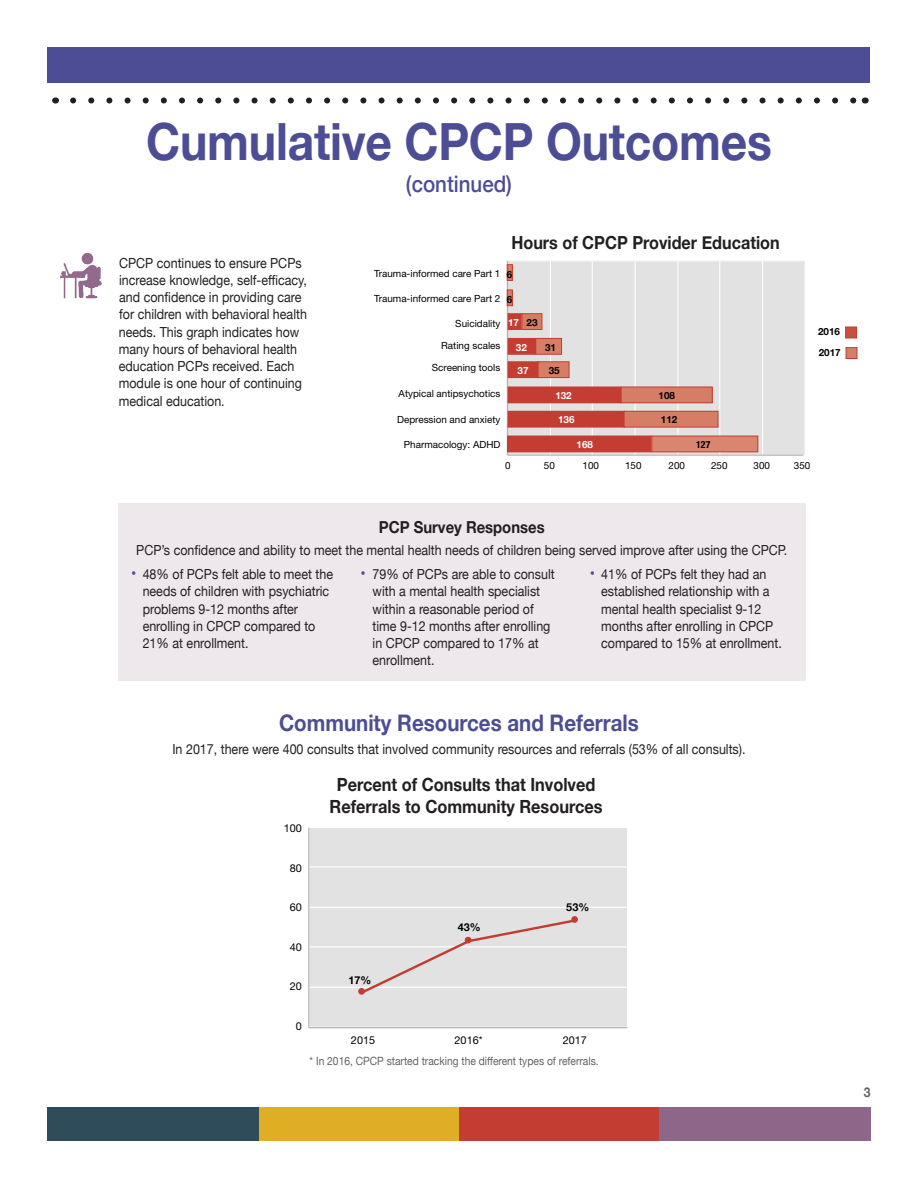
<style>
.page{position:relative;width:918px;height:1188px;background:#fff}
.page>*{position:absolute;margin:0;border:0;box-sizing:border-box;transform-origin:0 0}
.Purple_subtitles{font:700 51.3px "Helvetica Neue";letter-spacing:-.005em;color:#4d4d96;scale:.9 1}
.bold_subtitles{font:700 22.8px "Helvetica Neue";color:#4d4d96;scale:.9 1}
.bold_subtitles-2{font:500 22.8px "Helvetica Neue";color:#4d4d96;scale:.9 1}
.t1{font:700 18.15px/21.9px "Helvetica Neue";color:#231f20;text-align:center;scale:.9 1}
.t2{font:700 18px "Helvetica Neue";color:#231f20;scale:.9 1}
.t3{font:700 16.5px "Helvetica Neue";color:#231f20;scale:.9 1}
.body_text_9_25{font:13.8px/17.2px "Helvetica Neue";color:#231f20;scale:.9 1}
.quote_text{font:13.8px/17.2px "Helvetica Neue";color:#231f20;scale:.9 1}
.bold_subtitles-3{font:13.8px "Helvetica Neue";color:#231f20;scale:.9 1}
.t4{font:700 13.5px "Helvetica Neue";color:#636366;scale:.9 1}
.Purple_graph_text{font:11.4px "Helvetica Neue";color:#636366;scale:.9 1}
.t5{font:10.8px "Helvetica Neue";color:#000}
.t6{font:700 10.8px "Helvetica Neue";color:#000}
.t7{font:9.9px "Helvetica Neue";color:#000}
.t8{font:700 9.9px/20.9px "Helvetica Neue";color:#000}
.t9{font:700 9.9px "Helvetica Neue";color:#fff}
.t10{font:700 condensed 9.9px "Helvetica Neue";color:#000}
.s1{font-size:16.5px;color:#4d4d96}
</style>
<div class="page">
<div style="left:47px;top:48px;width:823px;height:35px;background:#4d4d96"></div>
<svg style="left:73px;top:98px;width:783px;height:6px"></svg>
<div style="left:118px;top:504px;width:688px;height:177px;background:#eee8ed"></div>
<div style="left:507px;top:261px;width:297px;height:194px;background:#e2e2e2"></div>
<hr style="left:550px;top:261px;width:1px;height:194px;background:#fff">
<hr style="left:592px;top:261px;width:1px;height:194px;background:#fff">
<hr style="left:635px;top:261px;width:1px;height:194px;background:#fff">
<hr style="left:677px;top:261px;width:1px;height:194px;background:#fff">
<hr style="left:719px;top:261px;width:1px;height:194px;background:#fff">
<hr style="left:762px;top:261px;width:1px;height:194px;background:#fff">
<div style="left:507px;top:260px;width:299px;height:196px;border:1px solid #fff"></div>
<hr style="left:508px;top:455px;width:295px;height:1px;background:#b3b3b3">
<hr style="left:507px;top:261px;width:1px;height:194px;background:#b3b3b3">
<div style="left:508px;top:436px;width:144px;height:16px;background:#c43d32"></div>
<div style="left:508px;top:411px;width:117px;height:16px;background:#c43d32"></div>
<div style="left:508px;top:387px;width:113px;height:16px;background:#c43d32"></div>
<div style="left:508px;top:362px;width:31px;height:16px;background:#c43d32"></div>
<div style="left:508px;top:361px;width:31px;height:17px;border:1px solid #c43d32"></div>
<div style="left:508px;top:338px;width:28px;height:16px;background:#c43d32"></div>
<div style="left:508px;top:338px;width:28px;height:17px;border:1px solid #c43d32"></div>
<div style="left:508px;top:314px;width:14px;height:16px;background:#c43d32"></div>
<div style="left:508px;top:313px;width:14px;height:17px;border:1px solid #c43d32"></div>
<div style="left:652px;top:436px;width:106px;height:16px;background:#d8866f"></div>
<div style="left:652px;top:436px;width:106px;height:16px;border:1px solid #c43d32"></div>
<div style="left:624px;top:411px;width:94px;height:16px;background:#d67d66"></div>
<div style="left:624px;top:411px;width:94px;height:16px;border:1px solid #c43d32"></div>
<div style="left:621px;top:387px;width:91px;height:16px;background:#d67d66"></div>
<div style="left:621px;top:387px;width:92px;height:16px;border:1px solid #c43d32"></div>
<div style="left:846px;top:327px;width:11px;height:11px;background:#c8503f"></div>
<div style="left:845px;top:327px;width:12px;height:11px;border:1px solid #c43d32"></div>
<div style="left:846px;top:348px;width:11px;height:11px;background:#d67d66"></div>
<div style="left:846px;top:347px;width:11px;height:12px;border:1px solid #c43d32"></div>
<div style="left:538px;top:362px;width:31px;height:16px;background:#d67d66"></div>
<div style="left:538px;top:361px;width:31px;height:17px;border:1px solid #c43d32"></div>
<div style="left:536px;top:338px;width:26px;height:16px;background:#d67d66"></div>
<div style="left:536px;top:338px;width:26px;height:17px;border:1px solid #c43d32"></div>
<div style="left:522px;top:314px;width:20px;height:16px;background:#d67d66"></div>
<div style="left:522px;top:313px;width:20px;height:17px;border:1px solid #c43d32"></div>
<div style="left:507px;top:290px;width:5px;height:16px;background:#d67d66"></div>
<div style="left:507px;top:290px;width:6px;height:16px;border:1px solid #c43d32"></div>
<div style="left:507px;top:265px;width:5px;height:15px;background:#d67d66"></div>
<div style="left:507px;top:264px;width:6px;height:17px;border:1px solid #c43d32"></div>
<div style="left:659px;top:1107px;width:212px;height:34px;background:#8e6689"></div>
<div style="left:459px;top:1107px;width:200px;height:34px;background:#c43d32"></div>
<div style="left:259px;top:1107px;width:200px;height:34px;background:#e0ae24"></div>
<div style="left:47px;top:1107px;width:212px;height:34px;background:#2f4c5b"></div>
<img style="left:60px;top:253px;width:42px;height:46px">
<div style="left:310px;top:829px;width:317px;height:199px;background:#e2e2e2"></div>
<hr style="left:309px;top:987px;width:320px;height:1px;background:#fff">
<hr style="left:309px;top:946px;width:320px;height:1px;background:#fff">
<hr style="left:309px;top:907px;width:320px;height:1px;background:#fff">
<hr style="left:309px;top:866px;width:320px;height:2px;background:#fff">
<hr style="left:308px;top:828px;width:2px;height:200px;background:#b3b3b3">
<hr style="left:309px;top:1027px;width:318px;height:1px;background:#b3b3b3">
<div style="left:358px;top:988px;width:7px;height:7px;border:1px solid #c43b32;border-radius:50%"></div>
<svg style="left:359px;top:917px;width:219px;height:78px"></svg>
<div style="left:571px;top:916px;width:7px;height:7px;border:1px solid #c43b32;border-radius:50%"></div>
<p class="Purple_subtitles" style="left:146px;top:101px;width:697px">Cumulative CPCP Outcomes</p>
<p class="bold_subtitles-2" style="left:406px;top:165px;width:119px">(continued)</p>
<p class="body_text_9_25" style="left:119px;top:255px;width:211px">CPCP continues to ensure PCPs increase knowledge, self-efficacy, and confidence in providing care for children with behavioral health needs. This graph indicates how many hours of behavioral health education PCPs received. Each module is one hour of continuing medical education.</p>
<p class="t2" style="left:511px;top:228px;width:300px">Hours of CPCP Provider Education</p>
<p class="t7" style="left:374px;top:268px;width:128px">Trauma-informed care Part 1</p>
<p class="t8" style="left:507px;top:264px;width:7px">6</p>
<p class="t8" style="left:507px;top:289px;width:7px">6</p>
<p class="t7" style="left:374px;top:292px;width:128px">Trauma-informed care Part 2</p>
<p class="t7" style="left:455px;top:318px;width:47px">Suicidality</p>
<p class="t7" style="left:441px;top:340px;width:61px">Rating scales</p>
<p class="t7" style="left:432px;top:362px;width:70px">Screening tools</p>
<p class="t8" style="left:527px;top:312px;width:12px">23</p>
<p class="t9" style="left:508px;top:315px;width:12px">17</p>
<p class="t9" style="left:516px;top:339px;width:12px">32</p>
<p class="t9" style="left:518px;top:363px;width:12px">37</p>
<p class="t8" style="left:545px;top:337px;width:12px">31</p>
<p class="t8" style="left:549px;top:360px;width:12px">35</p>
<p class="t7" style="left:399px;top:388px;width:103px">Atypical antipsychotics</p>
<p class="t7" style="left:397px;top:413px;width:105px">Depression and anxiety</p>
<p class="t9" style="left:555px;top:388px;width:18px">132</p>
<p class="t9" style="left:558px;top:411px;width:18px">136</p>
<p class="t8" style="left:659px;top:385px;width:18px">108</p>
<p class="t8" style="left:661px;top:409px;width:18px">112</p>
<p class="t7" style="left:404px;top:438px;width:98px">Pharmacology: ADHD</p>
<p class="t9" style="left:577px;top:436px;width:18px">168</p>
<p class="t10" style="left:696px;top:436px;width:16px">127</p>
<p class="t7" style="left:505px;top:459px;width:7px">0</p>
<p class="t7" style="left:544px;top:459px;width:12px">50</p>
<p class="t7" style="left:583px;top:459px;width:18px">100</p>
<p class="t7" style="left:625px;top:459px;width:18px">150</p>
<p class="t7" style="left:669px;top:459px;width:18px">200</p>
<p class="t7" style="left:711px;top:459px;width:18px">250</p>
<p class="t8" style="left:818px;top:322px;width:24px">2016<br>2017</p>
<p class="t7" style="left:754px;top:459px;width:18px">300</p>
<p class="t7" style="left:794px;top:459px;width:18px">350</p>
<p class="t3" style="left:379px;top:514px;width:186px">PCP Survey Responses</p>
<p class="body_text_9_25" style="left:136px;top:542px;width:725px">PCP’s confidence and ability to meet the mental health needs of children being served improve after using the CPCP.</p>
<p class="body_text_9_25" style="left:143px;top:566px;width:213px;text-indent:-11px"><span class="s1">•</span> 48% of PCPs felt able to meet the needs of children with psychiatric problems 9-12 months after enrolling in CPCP compared to<br>21% at enrollment.</p>
<p class="quote_text" style="left:373px;top:566px;width:204px;text-indent:-12px"><span class="s1">•</span> 79% of PCPs are able to consult with a mental health specialist within a reasonable period of time 9-12 months after enrolling in CPCP compared to 17% at enrollment.</p>
<p class="body_text_9_25" style="left:601px;top:566px;width:202px;text-indent:-11px"><span class="s1">•</span> 41% of PCPs felt they had an established relationship with a mental health specialist 9-12 months after enrolling in CPCP compared to 15% at enrollment.</p>
<p class="bold_subtitles" style="left:279px;top:705px;width:401px">Community Resources and Referrals</p>
<p class="bold_subtitles-3" style="left:172px;top:739px;width:638px">In 2017, there were 400 consults that involved community resources and referrals (53% of all consults).</p>
<p class="t5" style="left:284px;top:822px;width:20px">100</p>
<p class="t5" style="left:290px;top:861px;width:14px">80</p>
<p class="t1" style="left:330px;top:774px;width:305px">Percent of Consults that Involved<br>Referrals to Community Resources</p>
<p class="t5" style="left:290px;top:901px;width:14px">60</p>
<p class="t5" style="left:290px;top:940px;width:14px">40</p>
<p class="t5" style="left:290px;top:980px;width:14px">20</p>
<p class="t6" style="left:349px;top:972px;width:24px">17%</p>
<p class="t6" style="left:458px;top:919px;width:24px">43%</p>
<p class="t6" style="left:566px;top:899px;width:24px">53%</p>
<p class="t5" style="left:296px;top:1020px;width:8px">0</p>
<p class="t5" style="left:351px;top:1033px;width:26px">2015</p>
<p class="t5" style="left:455px;top:1033px;width:29px">2016*</p>
<p class="t5" style="left:563px;top:1033px;width:26px">2017</p>
<p class="Purple_graph_text" style="left:310px;top:1053px;width:323px">* In 2016, CPCP started tracking the different types of referrals.</p>
<p class="t4" style="left:864px;top:1082px;width:9px">3</p>
</div>
